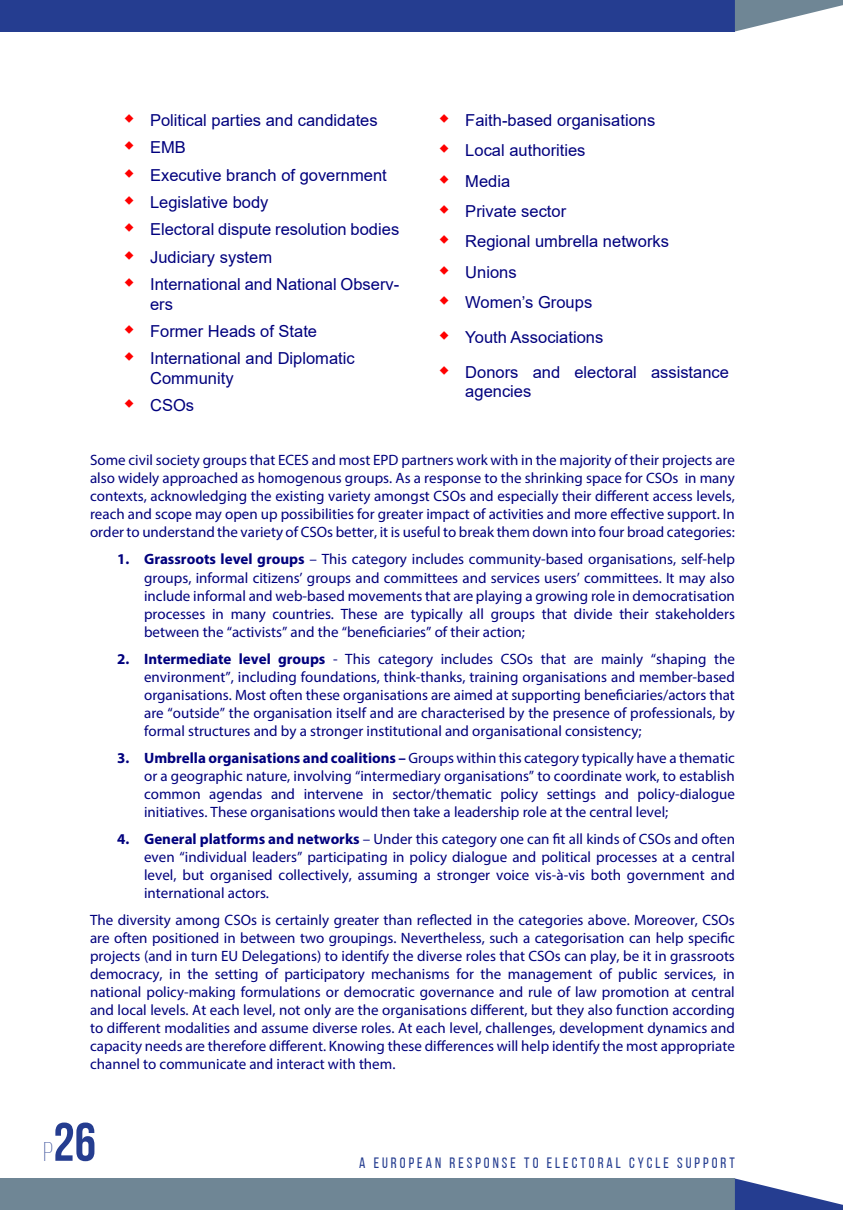
<style>
.page{position:relative;width:843px;height:1210px;background:#fff}
.page>*{position:absolute;margin:0;border:0;box-sizing:border-box;transform-origin:0 0}
.t1{font:700 54px "Bebas Neue";color:#253d90}
.t2{font:16.5px/27.3px "Arial";color:#00007d}
.t3{font:15px/18px "Myriad Pro";color:#00007d;text-align:justify}
.t4{font:15px "Bebas Neue";letter-spacing:.2em;color:#253d90}
.s1{font-weight:700}
.s2{font-weight:300;font-size:27px}
</style>
<div class="page">
<div style="left:0;top:0;width:734px;height:32px;background:#253d90"></div>
<svg style="left:734px;top:0;width:108px;height:31px"></svg>
<div style="left:0;top:1178px;width:734px;height:32px;background:#6f8695"></div>
<svg style="left:734px;top:1178px;width:108px;height:32px"></svg>
<p class="t2" style="left:150px;top:106px;width:250px">Political parties and candidates<br>EMB<br>Executive branch of government<br>Legislative body<br>Electoral dispute resolution bodies<br>Judiciary system<br>International and National Observ-</p>
<p class="t2" style="left:150px;top:290px;width:206px">ers<br>Former Heads of State<br>International and Diplomatic</p>
<p class="t2" style="left:150px;top:364px;width:85px">Community<br>CSOs</p>
<p class="t2" style="left:465px;top:105px;width:205px;line-height:30.3px">Faith-based organisations<br>Local authorities<br>Media<br>Private sector<br>Regional umbrella networks<br>Unions<br>Women’s Groups</p>
<p class="t2" style="left:465px;top:319px;width:265px;line-height:34.8px">Youth Associations<br>Donors and electoral assistance</p>
<p class="t2" style="left:465px;top:378px;width:68px">agencies</p>
<p class="t3" style="left:90px;top:451px;width:646px">Some civil society groups that ECES and most EPD partners work with in the majority of their projects are also widely approached as homogenous groups. As a response to the shrinking space for CSOs in many contexts, acknowledging the existing variety amongst CSOs and especially their different access levels, reach and scope may open up possibilities for greater impact of activities and more effective support. In order to understand the variety of CSOs better, it is useful to break them down into four broad categories:</p>
<p class="t3" style="left:144px;top:550px;width:592px;text-indent:-27px"><span class="s1">1. Grassroots level groups</span> – This category includes community-based organisations, self-help groups, informal citizens’ groups and committees and services users’ committees. It may also include informal and web-based movements that are playing a growing role in democratisation processes in many countries. These are typically all groups that divide their stakeholders between the “activists” and the “beneficiaries” of their action;</p>
<p class="t3" style="left:144px;top:649px;width:592px;text-indent:-27px"><span class="s1">2. Intermediate level groups</span> - This category includes CSOs that are mainly “shaping the environment”, including foundations, think-thanks, training organisations and member-based organisations. Most often these organisations are aimed at supporting beneficiaries/actors that are “outside” the organisation itself and are characterised by the presence of professionals, by formal structures and by a stronger institutional and organisational consistency;</p>
<p class="t3" style="left:144px;top:748px;width:592px;text-indent:-27px"><span class="s1">3. Umbrella organisations and coalitions –</span> Groups within this category typically have a thematic or a geographic nature, involving “intermediary organisations” to coordinate work, to establish common agendas and intervene in sector/thematic policy settings and policy-dialogue initiatives. These organisations would then take a leadership role at the central level;</p>
<p class="t3" style="left:144px;top:829px;width:592px;text-indent:-27px"><span class="s1">4. General platforms and networks</span> – Under this category one can fit all kinds of CSOs and often even “individual leaders” participating in policy dialogue and political processes at a central level, but organised collectively, assuming a stronger voice vis-à-vis both government and international actors.</p>
<p class="t3" style="left:90px;top:910px;width:646px">The diversity among CSOs is certainly greater than reflected in the categories above. Moreover, CSOs are often positioned in between two groupings. Nevertheless, such a categorisation can help specific projects (and in turn EU Delegations) to identify the diverse roles that CSOs can play, be it in grassroots democracy, in the setting of participatory mechanisms for the management of public services, in national policy-making formulations or democratic governance and rule of law promotion at central and local levels. At each level, not only are the organisations different, but they also function according to different modalities and assume diverse roles. At each level, challenges, development dynamics and capacity needs are therefore different. Knowing these differences will help identify the most appropriate channel to communicate and interact with them.</p>
<h1 class="t1" style="left:44px;top:1112px;width:54px"><span class="s2">p</span>26</h1>
<p class="t4" style="left:359px;top:1155px;width:377px">A EUROPEAN RESPONSE TO ELECTORAL CYCLE SUPPORT</p>
</div>
